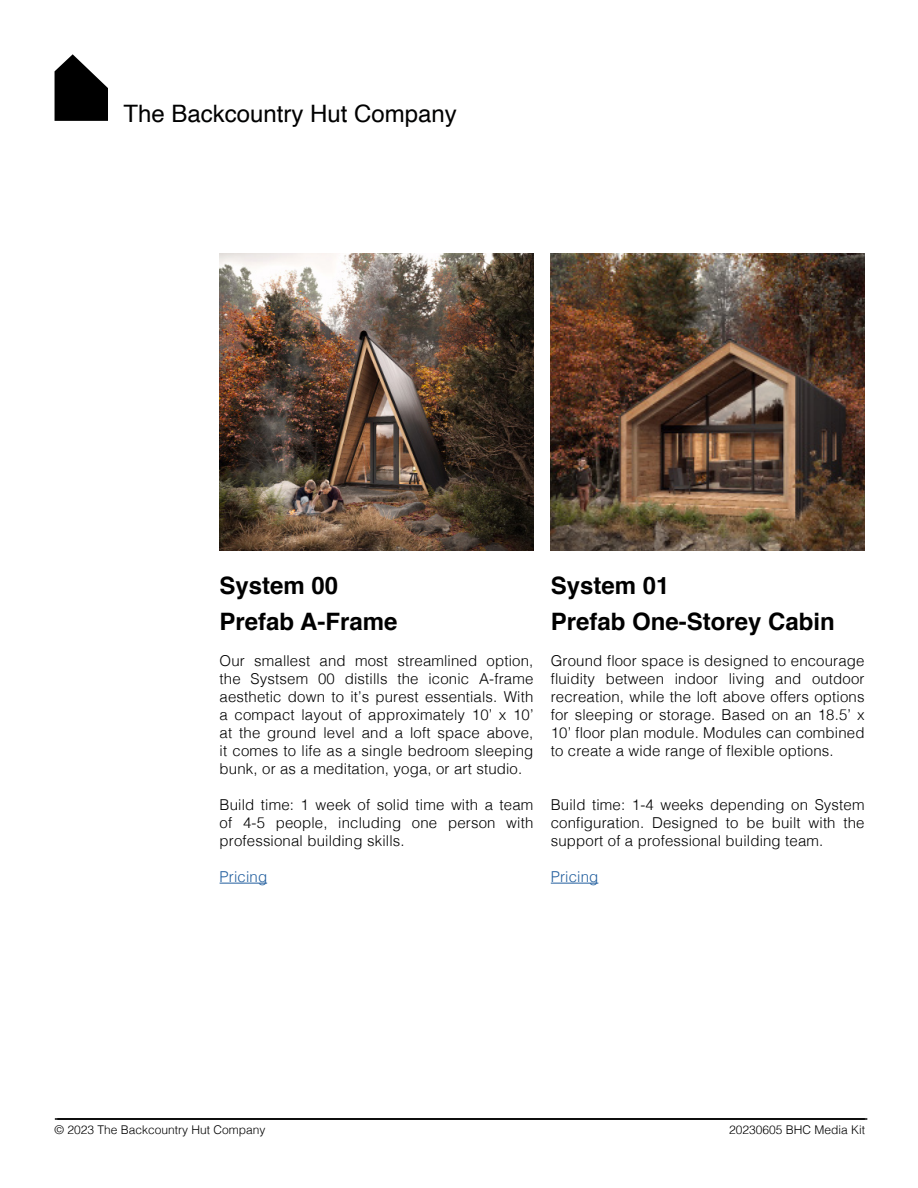
<style>
.page{position:relative;width:918px;height:1188px;background:#fff}
.page>*{position:absolute;margin:0;border:0;box-sizing:border-box;transform-origin:0 0}
.t1{font:700 24px/36px "Helvetica";color:#000}
.t2{font:24px "Helvetica";color:#000101}
.t3{font:300 15px/18px "Helvetica";letter-spacing:.01em;color:#000;text-align:justify}
.t4{font:300 15px "Helvetica";letter-spacing:.01em;color:#215e9e}
.t5{font:300 12px "Helvetica";color:#000}
</style>
<div class="page">
<svg style="left:55px;top:54px;width:53px;height:67px"></svg>
<hr style="left:55px;top:1118px;width:810px;height:2px;background:#000">
<hr style="left:220px;top:883px;width:47px;height:1px;background:#215e9e">
<hr style="left:57px;top:1118px;width:810px;height:2px;background:#000">
<hr style="left:551px;top:883px;width:47px;height:1px;background:#215e9e">
<img style="left:220px;top:254px;width:313px;height:297px">
<img style="left:551px;top:254px;width:314px;height:297px">
<h1 class="t2" style="left:124px;top:95px;width:335px">The Backcountry Hut Company</h1>
<h1 class="t1" style="left:220px;top:568px;width:179px">System 00<br>Prefab A-Frame</h1>
<p class="t3" style="left:220px;top:651px;width:315px">Our smallest and most streamlined option, the Systsem 00 distills the iconic A-frame aesthetic down to it’s purest essentials. With a compact layout of approximately 10’ x 10’ at the ground level and a loft space above, it comes to life as a single bedroom sleeping bunk, or as a meditation, yoga, or art studio.</p>
<p class="t3" style="left:220px;top:795px;width:315px">Build time: 1 week of solid time with a team of 4-5 people, including one person with professional building skills.</p>
<p class="t4" style="left:220px;top:864px;width:49px">Pricing</p>
<h1 class="t1" style="left:551px;top:568px;width:286px">System 01<br>Prefab One-Storey Cabin</h1>
<p class="t3" style="left:551px;top:651px;width:315px">Ground floor space is designed to encourage fluidity between indoor living and outdoor recreation, while the loft above offers options for sleeping or storage. Based on an 18.5’ x 10’ floor plan module. Modules can combined to create a wide range of flexible options.</p>
<p class="t3" style="left:551px;top:795px;width:315px">Build time: 1-4 weeks depending on System configuration. Designed to be built with the support of a professional building team.</p>
<p class="t4" style="left:551px;top:864px;width:49px">Pricing</p>
<p class="t5" style="left:55px;top:1119px;width:213px">© 2023 The Backcountry Hut Company</p>
<p class="t5" style="left:729px;top:1119px;width:138px">20230605 BHC Media Kit</p>
</div>
